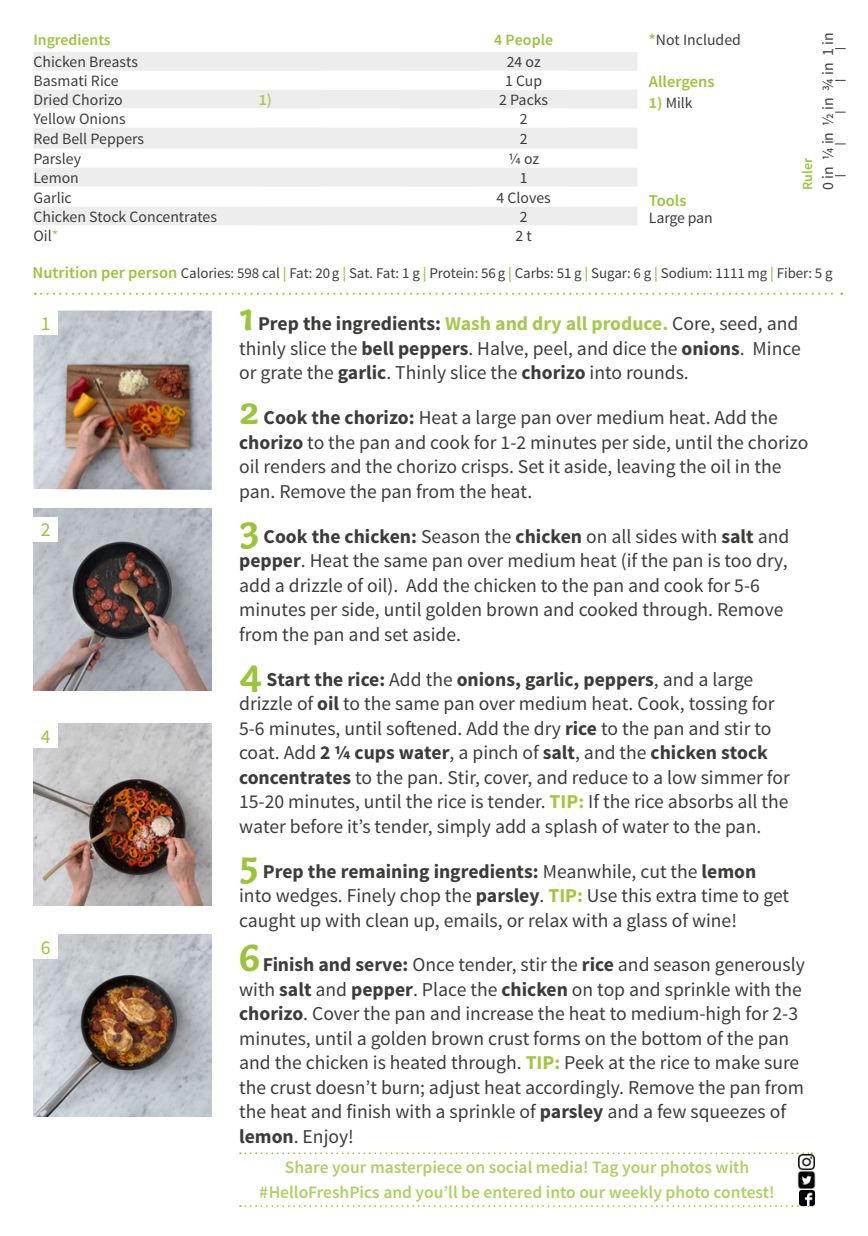
<style>
.page{position:relative;width:868px;height:1236px;background:#fff}
.page>*{position:absolute;margin:0;border:0;box-sizing:border-box;transform-origin:0 0}
.FRONT___BACK_Running{font:19.6px/24.5px "Source Sans Pro";color:#3c3c3b}
.BACK_Numbers_on_Phot{font:19.6px "Source Sans Pro";color:#9ac43a}
.t1{font:600 17.5px/24.5px "Source Sans Pro";color:#9ac43b;text-align:center}
.BACK_Text_next_to_ta{font:600 16.45px "Source Sans Pro";color:#9ac43a}
.BACK_Table_Content_L{font:15.75px "Source Sans Pro";color:#3c3c3b}
.BACK_Text_next_to_ta-2{font:15.75px "Source Sans Pro";color:#3c3c3b}
.BACK_Table_Content_C{font:15.75px "Source Sans Pro";color:#3c3c3b}
.BACK_Table_Content_L-2{font:600 15.75px "Source Sans Pro";color:#9ac43a}
.BACK_Table_Header_CE{font:600 15.75px "Source Sans Pro";letter-spacing:.01em;color:#9ac43a}
.BACK_Table_Content_C-2{font:600 15.75px "Source Sans Pro";color:#a6c950}
.BACK_Text_next_to_ta-3{font:15.58px "Source Sans Pro";color:#3c3c3b}
.BACK_Text_next_to_ta-4{font:14.88px "Source Sans Pro";letter-spacing:-.005em;color:#3c3c3b}
.t2{font:600 14px "Source Sans Pro";color:#9ac43a}
.s1{color:#a6c950}
.s2{font-weight:600;color:#9ac43a}
.s3{font-weight:700;color:#a6c94f}
.s4{font-weight:600;font-size:16.45px;color:#9ac43a}
.s5{font-family:"Capucine Basic";font-weight:700;font-size:41.12px;color:#9ac43a}
.s6{font-weight:700}
.s7{font-weight:700;color:#a6c950}
.s8{font-weight:700;color:#a2c73a}
</style>
<div class="page">
<img style="left:33px;top:723px;width:179px;height:182px">
<img style="left:33px;top:934px;width:179px;height:182px">
<img style="left:33px;top:310px;width:179px;height:179px">
<img style="left:33px;top:508px;width:179px;height:182px">
<svg style="left:33px;top:52px;width:604px;height:173px;fill:#ededed"></svg>
<svg style="left:33px;top:71px;width:535px;height:154px"></svg>
<div style="left:33px;top:310px;width:25px;height:25px;background:#fff"></div>
<div style="left:33px;top:516px;width:25px;height:25px;background:#fff"></div>
<div style="left:33px;top:723px;width:25px;height:24px;background:#fff"></div>
<div style="left:33px;top:934px;width:25px;height:24px;background:#fff"></div>
<svg style="left:35px;top:293px;width:806px;height:2px"></svg>
<svg style="left:240px;top:1152px;width:572px;height:1px"></svg>
<svg style="left:240px;top:1204px;width:572px;height:2px"></svg>
<img style="left:798px;top:1153px;width:16px;height:16px">
<img style="left:797px;top:1169px;width:19px;height:20px">
<img style="left:799px;top:1190px;width:15px;height:14px">
<p class="BACK_Table_Content_L-2" style="left:33px;top:29px;width:79px">Ingredients</p>
<p class="BACK_Table_Header_CE" style="left:494px;top:29px;width:60px">4 People</p>
<p class="BACK_Table_Content_L" style="left:33px;top:52px;width:106px">Chicken Breasts</p>
<p class="BACK_Table_Content_C" style="left:506px;top:52px;width:35px">24 oz</p>
<p class="BACK_Table_Content_L" style="left:33px;top:71px;width:87px">Basmati Rice</p>
<p class="BACK_Table_Content_C" style="left:505px;top:71px;width:39px">1 Cup</p>
<p class="BACK_Table_Content_L" style="left:33px;top:90px;width:91px">Dried Chorizo</p>
<p class="BACK_Table_Content_C-2" style="left:258px;top:89px;width:15px">1)</p>
<p class="BACK_Table_Content_C" style="left:499px;top:90px;width:51px">2 Packs</p>
<p class="BACK_Table_Content_L" style="left:33px;top:109px;width:94px">Yellow Onions</p>
<p class="BACK_Table_Content_C" style="left:519px;top:109px;width:9px">2</p>
<p class="BACK_Table_Content_L" style="left:33px;top:129px;width:112px">Red Bell Peppers</p>
<p class="BACK_Table_Content_C" style="left:519px;top:129px;width:9px">2</p>
<p class="BACK_Table_Content_L" style="left:33px;top:149px;width:49px">Parsley</p>
<p class="BACK_Table_Content_C" style="left:508px;top:149px;width:33px">1/4 oz</p>
<p class="BACK_Table_Content_L" style="left:33px;top:168px;width:47px">Lemon</p>
<p class="BACK_Table_Content_C" style="left:519px;top:168px;width:9px">1</p>
<p class="BACK_Table_Content_L" style="left:33px;top:187px;width:40px">Garlic</p>
<p class="BACK_Table_Content_C" style="left:496px;top:187px;width:56px">4 Cloves</p>
<p class="BACK_Table_Content_L" style="left:33px;top:207px;width:185px">Chicken Stock Concentrates</p>
<p class="BACK_Table_Content_C" style="left:519px;top:207px;width:9px">2</p>
<p class="BACK_Table_Content_L" style="left:33px;top:226px;width:26px">Oil<span class="s1">*</span></p>
<p class="BACK_Table_Content_C" style="left:515px;top:226px;width:18px">2 t</p>
<p class="BACK_Text_next_to_ta-2" style="left:648px;top:30px;width:93px"><span class="s2">*</span>Not Included</p>
<p class="BACK_Text_next_to_ta" style="left:648px;top:70px;width:67px">Allergens</p>
<p class="BACK_Text_next_to_ta-3" style="left:648px;top:93px;width:45px"><span class="s3">1)</span> Milk</p>
<p class="BACK_Text_next_to_ta" style="left:648px;top:189px;width:39px">Tools</p>
<p class="BACK_Text_next_to_ta-2" style="left:648px;top:208px;width:65px">Large pan</p>
<p class="t2" style="left:798px;top:190px;width:34px;rotate:-90deg">Ruler</p>
<p class="BACK_Text_next_to_ta-2" style="left:818px;top:190px;width:159px;rotate:-90deg">0 in ¼ in ½ in ¾ in 1 in</p>
<p class="BACK_Text_next_to_ta-4" style="left:33px;top:264px;width:801px"><span class="s4">Nutrition per person</span> Calories: 598 cal <span class="s2">|</span> Fat: 20g <span class="s2">|</span> Sat. Fat: 1 g <span class="s2">|</span> Protein: 56g <span class="s2">|</span> Carbs: 51 g <span class="s2">|</span> Sugar: 6 g <span class="s2">|</span> Sodium: 1111 mg <span class="s2">|</span> Fiber: 5 g</p>
<p class="BACK_Numbers_on_Phot" style="left:41px;top:311px;width:11px">1</p>
<p class="BACK_Numbers_on_Phot" style="left:41px;top:517px;width:11px">2</p>
<p class="BACK_Numbers_on_Phot" style="left:41px;top:724px;width:11px">4</p>
<p class="BACK_Numbers_on_Phot" style="left:41px;top:935px;width:11px">6</p>
<p class="FRONT___BACK_Running" style="left:239px;top:312px;width:563px;text-align:justify"><span class="s5">1</span> <span class="s6">Prep the ingredients:</span> <span class="s7">Wash and dry all produce.</span> Core, seed, and thinly slice the <span class="s6">bell peppers</span>. Halve, peel, and dice the <span class="s6">onions</span>. Mince or grate the <span class="s6">garlic</span>. Thinly slice the <span class="s6">chorizo</span> into rounds.</p>
<p class="FRONT___BACK_Running" style="left:239px;top:406px;width:570px"><span class="s5">2</span> <span class="s6">Cook the chorizo:</span> Heat a large pan over medium heat. Add the <span class="s6">chorizo</span> to the pan and cook for 1-2 minutes per side, until the chorizo oil renders and the chorizo crisps. Set it aside, leaving the oil in the pan. Remove the pan from the heat.</p>
<p class="FRONT___BACK_Running" style="left:239px;top:524px;width:551px"><span class="s5">3</span> <span class="s6">Cook the chicken:</span> Season the <span class="s6">chicken</span> on all sides with <span class="s6">salt</span> and <span class="s6">pepper</span>. Heat the same pan over medium heat (if the pan is too dry, add a drizzle of oil). Add the chicken to the pan and cook for 5-6 minutes per side, until golden brown and cooked through. Remove from the pan and set aside.</p>
<p class="FRONT___BACK_Running" style="left:239px;top:667px;width:552px"><span class="s5">4</span> <span class="s6">Start the rice:</span> Add the <span class="s6">onions, garlic, peppers</span>, and a large drizzle of <span class="s6">oil</span> to the same pan over medium heat. Cook, tossing for 5-6 minutes, until softened. Add the dry <span class="s6">rice</span> to the pan and stir to coat. Add <span class="s6">2 ¼ cups water</span>, a pinch of <span class="s6">salt</span>, and the <span class="s6">chicken stock concentrates</span> to the pan. Stir, cover, and reduce to a low simmer for 15-20 minutes, until the rice is tender. <span class="s8">TIP:</span> If the rice absorbs all the water before it’s tender, simply add a splash of water to the pan.</p>
<p class="FRONT___BACK_Running" style="left:239px;top:858px;width:551px"><span class="s5">5</span> <span class="s6">Prep the remaining ingredients:</span> Meanwhile, cut the <span class="s6">lemon </span>into wedges. Finely chop the <span class="s6">parsley</span>. <span class="s8">TIP:</span> Use this extra time to get caught up with clean up, emails, or relax with a glass of wine!</p>
<p class="FRONT___BACK_Running" style="left:239px;top:952px;width:567px"><span class="s5">6</span> <span class="s6">Finish and serve:</span> Once tender, stir the <span class="s6">rice</span> and season generously with <span class="s6">salt</span> and <span class="s6">pepper</span>. Place the <span class="s6">chicken</span> on top and sprinkle with the <span class="s6">chorizo</span>. Cover the pan and increase the heat to medium-high for 2-3 minutes, until a golden brown crust forms on the bottom of the pan and the chicken is heated through. <span class="s8">TIP:</span> Peek at the rice to make sure the crust doesn’t burn; adjust heat accordingly. Remove the pan from the heat and finish with a sprinkle of <span class="s6">parsley</span> and a few squeezes of <span class="s6">lemon</span>. Enjoy!</p>
<p class="t1" style="left:259px;top:1154px;width:516px">Share your masterpiece on social media! Tag your photos with #HelloFreshPics and you’ll be entered into our weekly photo contest!</p>
</div>
